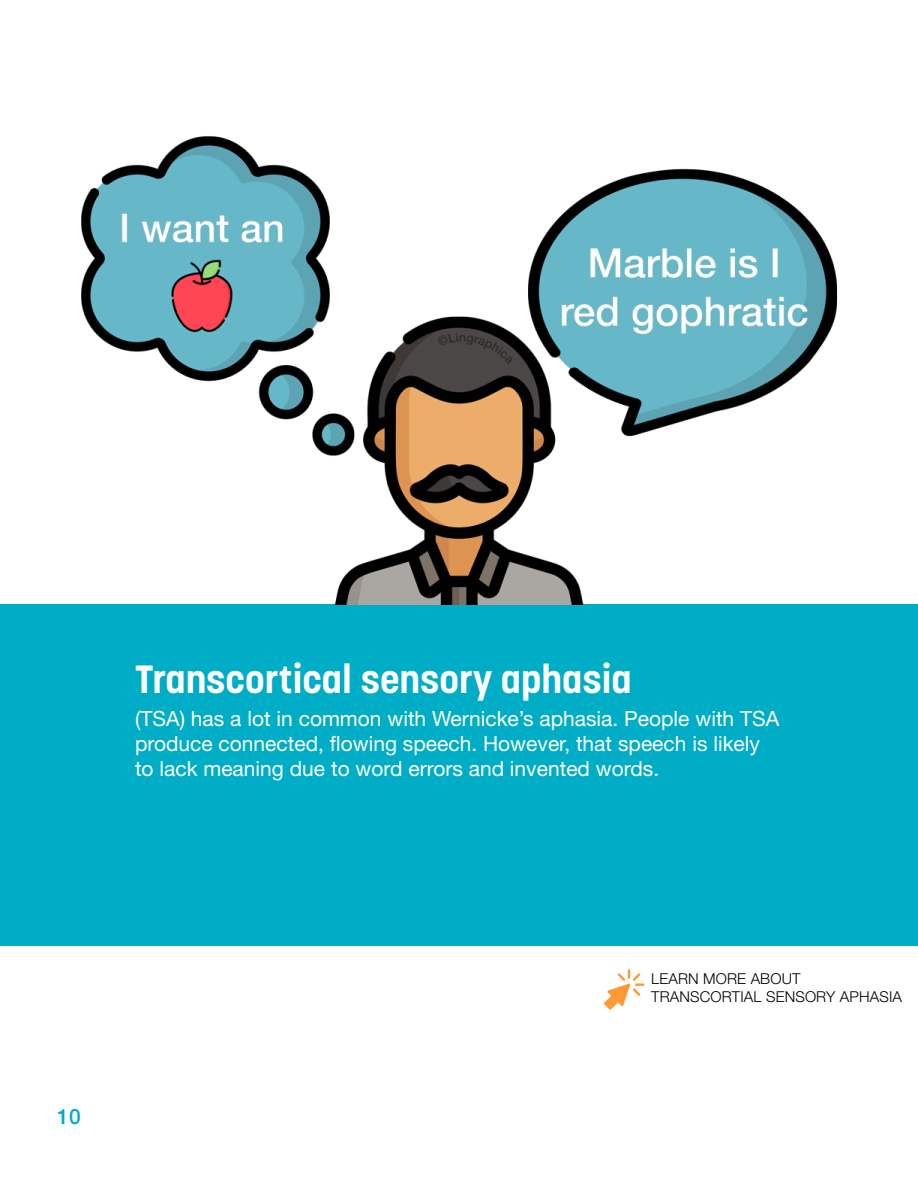
<style>
.page{position:relative;width:918px;height:1188px;background:#fff}
.page>*{position:absolute;margin:0;border:0;box-sizing:border-box;transform-origin:0 0}
.t1{font:700 39px "Korolev";color:#fff}
.Neue_LT_Std_Roman{font:21px/25.2px "Helvetica Neue LT Std";color:#fff}
.t2{font:500 21px "Helvetica Neue";color:#00adc6}
.t3{font:300 15px "Helvetica Neue LT Std";letter-spacing:.01em;color:#000}
</style>
<div class="page">
<div style="left:1px;top:604px;width:917px;height:341px;background:#00adc6"></div>
<img style="left:81px;top:136px;width:757px;height:468px">
<svg style="left:604px;top:969px;width:40px;height:41px"></svg>
<p class="t1" style="left:135px;top:655px;width:498px">Transcortical sensory aphasia</p>
<p class="Neue_LT_Std_Roman" style="left:135px;top:706px;width:646px">(TSA) has a lot in common with Wernicke’s aphasia. People with TSA produce connected, flowing speech. However, that speech is likely to lack meaning due to word errors and invented words.</p>
<p class="t2" style="left:57px;top:1100px;width:25px">10</p>
<p class="t3" style="left:651px;top:969px;width:151px">LEARN MORE ABOUT</p>
<p class="t3" style="left:651px;top:987px;width:252px">TRANSCORTIAL SENSORY APHASIA</p>
</div>
